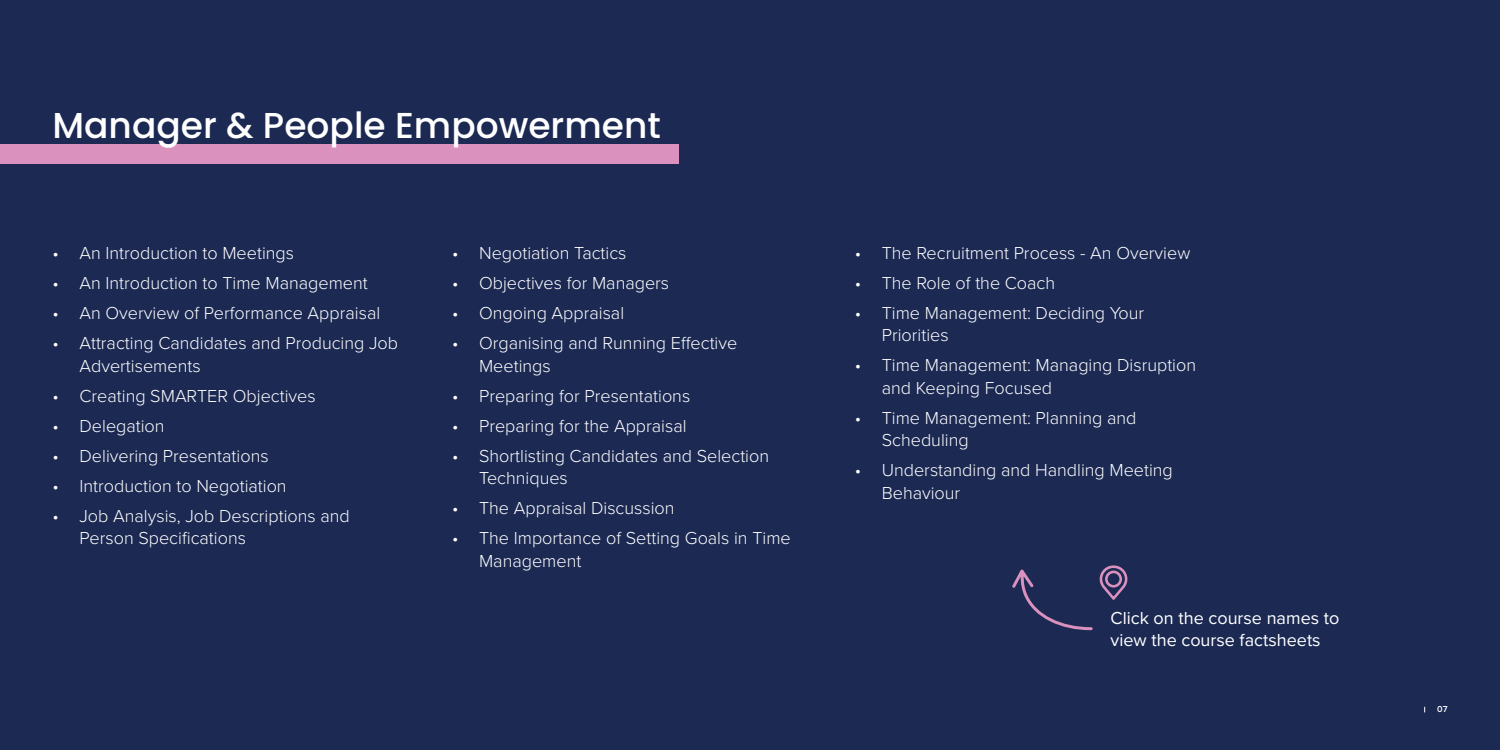
<style>
.page{position:relative;width:1500px;height:750px;background:#1b2953}
.page>*{position:absolute;margin:0;border:0;box-sizing:border-box;transform-origin:0 0}
.t1{font:500 36px "Poppins";color:#fff}
.t2{font:300 18px/22.5px "Proxima Nova";color:#fff}
.t3{font:18px/21.6px "Proxima Nova";color:#fff}
.t4{font:600 9px "Proxima Nova";color:#fff}
</style>
<div class="page">
<div style="left:0;top:144px;width:679px;height:20px;background:#da91bd"></div>
<svg style="left:1012px;top:565px;width:116px;height:66px"></svg>
<h1 class="t1" style="left:52px;top:105px;width:610px">Manager &amp; People Empowerment</h1>
<p class="t2" style="left:52px;top:241px;width:243px">• An Introduction to Meetings</p>
<p class="t2" style="left:52px;top:271px;width:317px">• An Introduction to Time Management</p>
<p class="t2" style="left:52px;top:301px;width:329px">• An Overview of Performance Appraisal</p>
<p class="t2" style="left:80px;top:331px;width:320px;text-indent:-27px">• Attracting Candidates and Producing Job<br>Advertisements</p>
<p class="t2" style="left:52px;top:384px;width:265px">• Creating SMARTER Objectives</p>
<p class="t2" style="left:52px;top:414px;width:114px">• Delegation</p>
<p class="t2" style="left:52px;top:444px;width:218px">• Delivering Presentations</p>
<p class="t2" style="left:52px;top:474px;width:236px">• Introduction to Negotiation</p>
<p class="t2" style="left:80px;top:504px;width:272px;text-indent:-27px">• Job Analysis, Job Descriptions and<br>Person Specifications</p>
<p class="t2" style="left:452px;top:241px;width:176px">• Negotiation Tactics</p>
<p class="t2" style="left:452px;top:271px;width:219px">• Objectives for Managers</p>
<p class="t2" style="left:452px;top:301px;width:174px">• Ongoing Appraisal</p>
<p class="t2" style="left:479px;top:331px;width:260px;text-indent:-27px">• Organising and Running Effective<br>Meetings</p>
<p class="t2" style="left:452px;top:384px;width:240px">• Preparing for Presentations</p>
<p class="t2" style="left:452px;top:414px;width:236px">• Preparing for the Appraisal</p>
<p class="t2" style="left:479px;top:444px;width:292px;text-indent:-27px">• Shortlisting Candidates and Selection<br>Techniques</p>
<p class="t2" style="left:452px;top:496px;width:224px">• The Appraisal Discussion</p>
<p class="t2" style="left:479px;top:526px;width:313px;text-indent:-27px">• The Importance of Setting Goals in Time<br>Management</p>
<p class="t2" style="left:855px;top:241px;width:337px">• The Recruitment Process - An Overview</p>
<p class="t2" style="left:855px;top:271px;width:202px">• The Role of the Coach</p>
<p class="t2" style="left:882px;top:301px;width:264px;text-indent:-27px">• Time Management: Deciding Your<br>Priorities</p>
<p class="t2" style="left:882px;top:353px;width:316px;text-indent:-27px">• Time Management: Managing Disruption and Keeping Focused</p>
<p class="t2" style="left:882px;top:406px;width:256px;text-indent:-27px">• Time Management: Planning and<br>Scheduling</p>
<p class="t2" style="left:882px;top:458px;width:293px;text-indent:-27px">• Understanding and Handling Meeting<br>Behaviour</p>
<p class="t3" style="left:1111px;top:607px;width:230px">Click on the course names to view the course factsheets</p>
<p class="t4" style="left:1437px;top:703px;width:12px">07</p>
</div>
